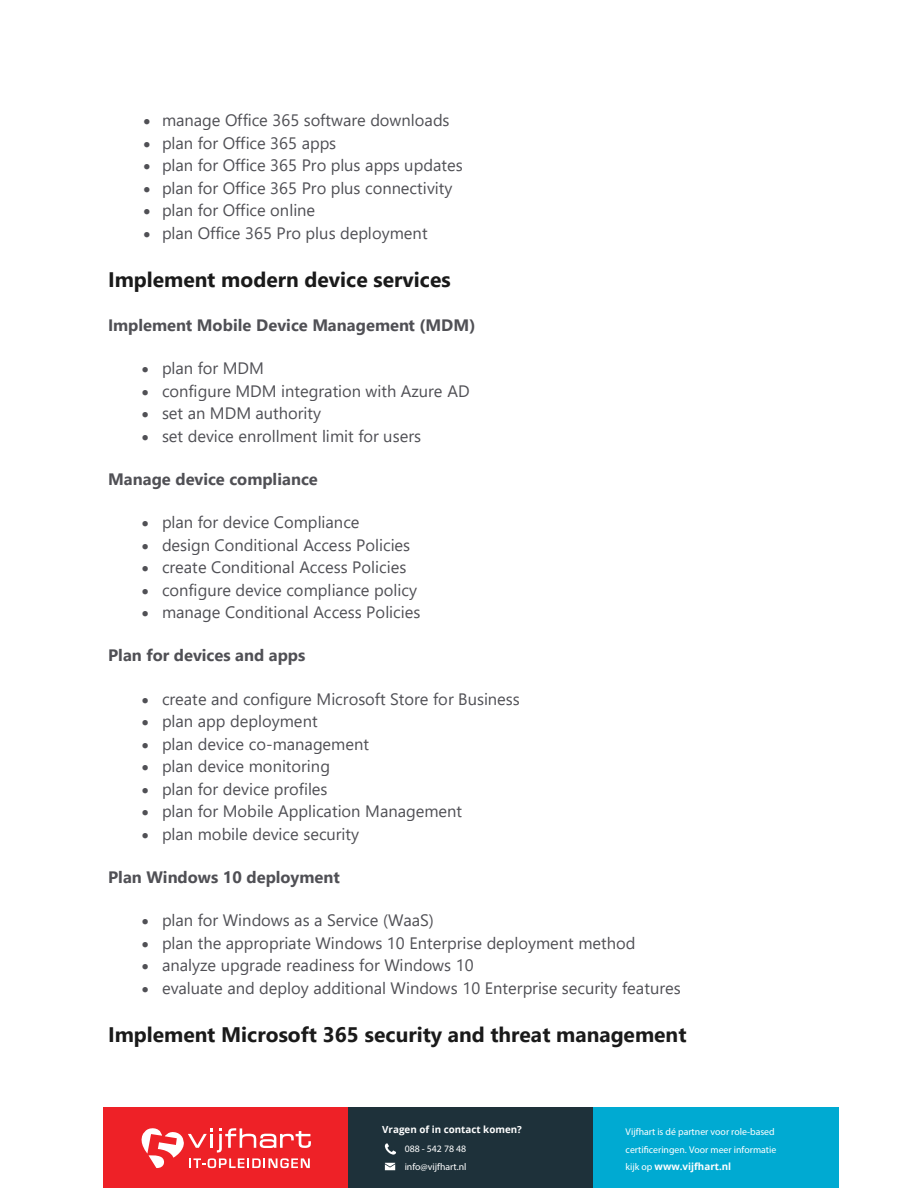
<style>
.page{position:relative;width:918px;height:1188px;background:#fff}
.page>*{position:absolute;margin:0;border:0;box-sizing:border-box;transform-origin:0 0}
.t1{font:700 21px "Segoe UI";color:#1a1a1a}
.t2{font:16.5px "Segoe UI";letter-spacing:-.005em;color:#505055}
.t3{font:700 16.5px "Segoe UI";letter-spacing:.005em;color:#505055}
.t4{font:9.75px/17.5px "Myriad Pro";color:#fff}
.t5{font:700 9.75px "Open Sans";color:#fff}
.s1{font-family:"Myriad Pro";font-weight:400}
</style>
<div class="page">
<div style="left:103px;top:1107px;width:245px;height:81px;background:#ee2127"></div>
<div style="left:348px;top:1107px;width:246px;height:81px;background:#1e313a"></div>
<div style="left:594px;top:1107px;width:245px;height:81px;background:#00aad2"></div>
<svg style="left:385px;top:1163px;width:10px;height:7px"></svg>
<svg style="left:385px;top:1143px;width:11px;height:12px"></svg>
<svg style="left:141px;top:1128px;width:170px;height:40px"></svg>
<p class="t2" style="left:143px;top:105px;width:308px">• manage Office 365 software downloads</p>
<p class="t2" style="left:143px;top:127px;width:194px">• plan for Office 365 apps</p>
<p class="t2" style="left:143px;top:150px;width:321px">• plan for Office 365 Pro plus apps updates</p>
<p class="t2" style="left:143px;top:172px;width:310px">• plan for Office 365 Pro plus connectivity</p>
<p class="t2" style="left:143px;top:195px;width:173px">• plan for Office online</p>
<p class="t2" style="left:143px;top:217px;width:286px">• plan Office 365 Pro plus deployment</p>
<p class="t1" style="left:108px;top:260px;width:344px">Implement modern device services</p>
<p class="t3" style="left:108px;top:309px;width:369px">Implement Mobile Device Management (MDM)</p>
<p class="t2" style="left:142px;top:353px;width:124px">• plan for MDM</p>
<p class="t2" style="left:142px;top:375px;width:329px">• configure MDM integration with Azure AD</p>
<p class="t2" style="left:142px;top:398px;width:181px">• set an MDM authority</p>
<p class="t2" style="left:142px;top:420px;width:281px">• set device enrollment limit for users</p>
<p class="t3" style="left:108px;top:463px;width:211px">Manage device compliance</p>
<p class="t2" style="left:142px;top:507px;width:219px">• plan for device Compliance</p>
<p class="t2" style="left:142px;top:529px;width:270px">• design Conditional Access Policies</p>
<p class="t2" style="left:142px;top:552px;width:266px">• create Conditional Access Policies</p>
<p class="t2" style="left:142px;top:574px;width:277px">• configure device compliance policy</p>
<p class="t2" style="left:142px;top:597px;width:280px">• manage Conditional Access Policies</p>
<p class="t3" style="left:108px;top:640px;width:199px">Plan for devices and apps</p>
<p class="t2" style="left:142px;top:683px;width:379px">• create and configure Microsoft Store for Business</p>
<p class="t2" style="left:142px;top:706px;width:177px">• plan app deployment</p>
<p class="t2" style="left:142px;top:728px;width:229px">• plan device co-management</p>
<p class="t2" style="left:142px;top:751px;width:190px">• plan device monitoring</p>
<p class="t2" style="left:142px;top:773px;width:187px">• plan for device profiles</p>
<p class="t2" style="left:142px;top:796px;width:322px">• plan for Mobile Application Management</p>
<p class="t2" style="left:142px;top:818px;width:219px">• plan mobile device security</p>
<p class="t3" style="left:108px;top:861px;width:233px">Plan Windows 10 deployment</p>
<p class="t2" style="left:142px;top:905px;width:293px">• plan for Windows as a Service (WaaS)</p>
<p class="t2" style="left:142px;top:927px;width:495px">• plan the appropriate Windows 10 Enterprise deployment method</p>
<p class="t2" style="left:142px;top:950px;width:333px">• analyze upgrade readiness for Windows 10</p>
<p class="t2" style="left:142px;top:972px;width:540px">• evaluate and deploy additional Windows 10 Enterprise security features</p>
<p class="t1" style="left:108px;top:1015px;width:580px">Implement Microsoft 365 security and threat management</p>
<p class="t5" style="left:382px;top:1123px;width:141px">Vragen of in contact komen?</p>
<p class="t4" style="left:405px;top:1140px;width:63px">088 - 542 78 48 info@vijfhart.nl</p>
<p class="t4" style="left:626px;top:1123px;width:152px">Vijfhart is dé partner voor role-based certificeringen. Voor meer informatie</p>
<p class="t5" style="left:626px;top:1160px;width:107px"><span class="s1">kijk op</span> www.vijfhart.nl</p>
</div>
